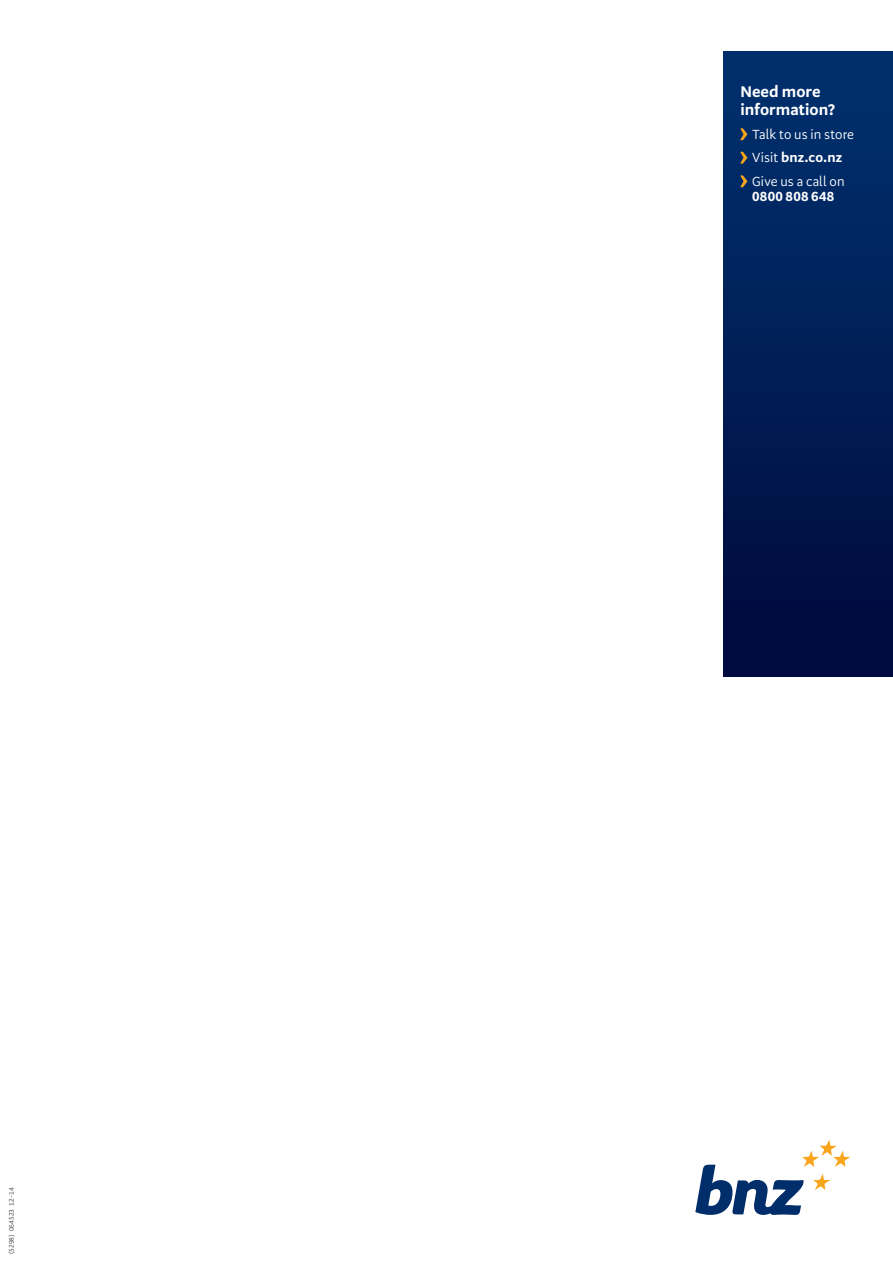
<style>
.page{position:relative;width:893px;height:1263px;background:#fff}
.page>*{position:absolute;margin:0;border:0;box-sizing:border-box;transform-origin:0 0}
.t1{font:700 15.75px/18px "Serrano Pro";letter-spacing:.005em;color:#fff}
.t2{font:13.5px/15px "Serrano Pro";letter-spacing:.005em;color:#fff}
.t3{font:700 13.5px "Serrano Pro";letter-spacing:.01em;color:#fff}
.Stock_code{font:6.75px "Serrano Pro";color:#3e3e3f}
.s1{font-weight:400}
.s2{font-weight:700}
</style>
<div class="page">
<div style="left:723px;top:51px;width:170px;height:625px;background:linear-gradient(to bottom,#00326f,#000a3d)"></div>
<svg style="left:695px;top:1139px;width:155px;height:76px"></svg>
<svg style="left:740px;top:128px;width:7px;height:12px"></svg>
<svg style="left:740px;top:152px;width:7px;height:12px"></svg>
<svg style="left:740px;top:175px;width:7px;height:12px"></svg>
<p class="Stock_code" style="left:8px;top:1254px;width:68px;rotate:-90deg">(5298) 064523 12–14</p>
<p class="t1" style="left:740px;top:83px;width:96px">Need more information?</p>
<p class="t2" style="left:752px;top:127px;width:103px">Talk to us in store</p>
<p class="t3" style="left:752px;top:150px;width:91px"><span class="s1">Visit</span> bnz.co.nz</p>
<p class="t2" style="left:752px;top:174px;width:94px">Give us a call on<br><span class="s2">0800 808 648</span></p>
</div>
